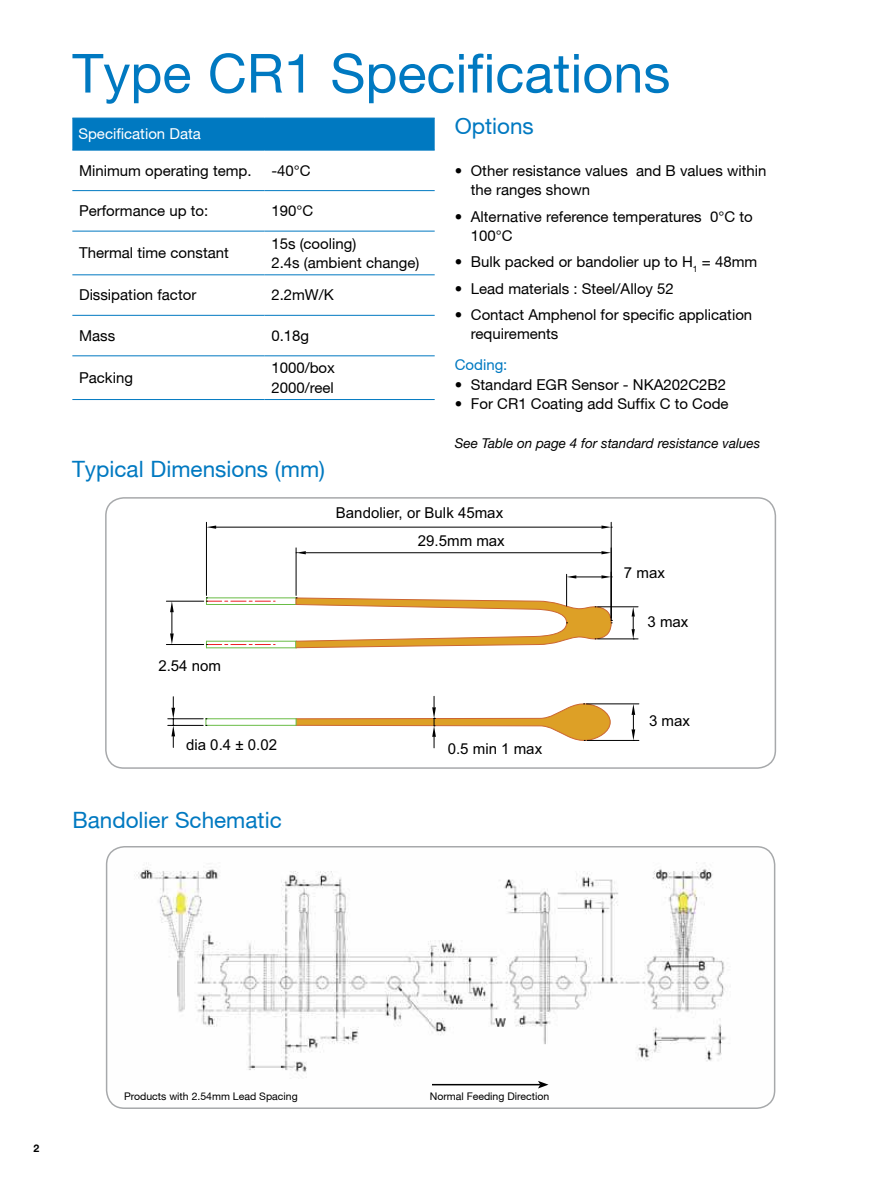
<style>
.page{position:relative;width:891px;height:1188px;background:#fff}
.page>*{position:absolute;margin:0;border:0;box-sizing:border-box;transform-origin:0 0}
.t1{font:54px "Helvetica Neue";color:#0079c1}
.t2{font:22.5px "Helvetica Neue";color:#0079c1}
.t3{font:15px/19.5px "Helvetica Neue";color:#000}
.t4{font:15px "Arial";color:#000}
.t5{font:15px "Helvetica Neue";color:#fff}
.t6{font:15px "Helvetica Neue";color:#0079c1}
.t7{font:italic 13.5px "Helvetica Neue";color:#000}
.t8{font:10.5px "Helvetica Neue";color:#000}
.t9{font:700 10.5px "Helvetica Neue";color:#000}
</style>
<div class="page">
<div style="left:72px;top:119px;width:363px;height:31px;background:#0079c1"></div>
<hr style="left:72px;top:118px;width:193px;height:1px;background:#0079c1">
<hr style="left:265px;top:118px;width:170px;height:1px;background:#0079c1">
<hr style="left:72px;top:150px;width:193px;height:1px;background:#0079c1">
<hr style="left:265px;top:150px;width:170px;height:1px;background:#0079c1">
<hr style="left:72px;top:190px;width:193px;height:1px;background:#0079c1">
<hr style="left:265px;top:190px;width:170px;height:1px;background:#0079c1">
<hr style="left:72px;top:231px;width:193px;height:1px;background:#0079c1">
<hr style="left:265px;top:231px;width:170px;height:1px;background:#0079c1">
<hr style="left:72px;top:274px;width:193px;height:1px;background:#0079c1">
<hr style="left:265px;top:274px;width:170px;height:1px;background:#0079c1">
<hr style="left:72px;top:315px;width:193px;height:1px;background:#0079c1">
<hr style="left:265px;top:315px;width:170px;height:1px;background:#0079c1">
<hr style="left:72px;top:355px;width:193px;height:1px;background:#0079c1">
<hr style="left:265px;top:355px;width:170px;height:1px;background:#0079c1">
<hr style="left:72px;top:399px;width:193px;height:1px;background:#0079c1">
<hr style="left:265px;top:399px;width:170px;height:1px;background:#0079c1">
<img style="left:109px;top:847px;width:666px;height:260px">
<div style="left:106px;top:846px;width:669px;height:263px;border:2px solid #a7a9ab;border-radius:18px"></div>
<hr style="left:432px;top:1084px;width:108px;height:1px;background:#000">
<svg style="left:538px;top:1081px;width:11px;height:8px"></svg>
<hr style="left:206px;top:725px;width:90px;height:1px;background:#69bc45">
<hr style="left:206px;top:719px;width:90px;height:1px;background:#69bc45">
<hr style="left:206px;top:604px;width:90px;height:1px;background:#69bc45">
<hr style="left:206px;top:598px;width:90px;height:1px;background:#69bc45">
<hr style="left:206px;top:648px;width:90px;height:1px;background:#69bc45">
<hr style="left:206px;top:641px;width:90px;height:1px;background:#69bc45">
<hr style="left:598px;top:607px;width:40px;height:1px;background:#000">
<hr style="left:598px;top:639px;width:40px;height:1px;background:#000">
<svg style="left:632px;top:607px;width:3px;height:33px"></svg>
<hr style="left:586px;top:704px;width:53px;height:1px;background:#000">
<hr style="left:587px;top:740px;width:52px;height:1px;background:#000">
<svg style="left:296px;top:696px;width:315px;height:52px"></svg>
<svg style="left:632px;top:704px;width:3px;height:37px"></svg>
<hr style="left:168px;top:719px;width:35px;height:1px;background:#000">
<hr style="left:168px;top:725px;width:35px;height:1px;background:#000">
<svg style="left:171px;top:697px;width:4px;height:50px"></svg>
<hr style="left:296px;top:548px;width:1px;height:47px;background:#000">
<hr style="left:306px;top:552px;width:295px;height:1px;background:#000">
<svg style="left:601px;top:551px;width:10px;height:3px"></svg>
<svg style="left:296px;top:551px;width:10px;height:3px"></svg>
<hr style="left:566px;top:574px;width:1px;height:32px;background:#000">
<svg style="left:567px;top:575px;width:44px;height:4px"></svg>
<hr style="left:166px;top:601px;width:38px;height:1px;background:#000">
<hr style="left:166px;top:644px;width:38px;height:1px;background:#000">
<svg style="left:206px;top:641px;width:69px;height:7px"></svg>
<svg style="left:170px;top:601px;width:4px;height:43px"></svg>
<hr style="left:206px;top:522px;width:1px;height:73px;background:#000">
<hr style="left:611px;top:522px;width:1px;height:96px;background:#000">
<hr style="left:216px;top:527px;width:385px;height:1px;background:#000">
<svg style="left:207px;top:526px;width:9px;height:3px"></svg>
<svg style="left:206px;top:598px;width:69px;height:6px"></svg>
<svg style="left:296px;top:597px;width:316px;height:51px"></svg>
<svg style="left:602px;top:526px;width:10px;height:3px"></svg>
<div style="left:105px;top:497px;width:671px;height:272px;border:2px solid #a7a9ab;border-radius:18px"></div>
<h1 class="t1" style="left:72px;top:41px;width:600px">Type CR1 Specifications</h1>
<p class="t5" style="left:78px;top:125px;width:124px">Speci昀椀cation Data</p>
<p class="t3" style="left:79px;top:160px;width:174px">Minimum operating temp.</p>
<p class="t3" style="left:271px;top:160px;width:41px">-40°C</p>
<p class="t3" style="left:79px;top:201px;width:131px">Performance up to:</p>
<p class="t3" style="left:271px;top:201px;width:43px">190°C</p>
<p class="t3" style="left:79px;top:243px;width:151px">Thermal time constant</p>
<p class="t3" style="left:271px;top:233px;width:150px">15s (cooling)<br>2.4s (ambient change)</p>
<p class="t3" style="left:79px;top:285px;width:119px">Dissipation factor</p>
<p class="t3" style="left:271px;top:285px;width:64px">2.2mW/K</p>
<p class="t3" style="left:79px;top:327px;width:38px">Mass</p>
<p class="t3" style="left:271px;top:326px;width:39px">0.18g</p>
<p class="t3" style="left:79px;top:368px;width:55px">Packing</p>
<p class="t3" style="left:271px;top:358px;width:65px">1000/box<br>2000/reel</p>
<h2 class="t2" style="left:455px;top:118px;width:81px">Options</h2>
<p class="t3" style="left:471px;top:161px;width:297px;text-indent:-16px">• Other resistance values and B values within the ranges shown</p>
<p class="t3" style="left:471px;top:206px;width:283px;text-indent:-16px">• Alternative reference temperatures 0°C to<br>100°C</p>
<p class="t3" style="left:455px;top:252px;width:304px">• Bulk packed or bandolier up to H<sub>1</sub> = 48mm</p>
<p class="t3" style="left:455px;top:278px;width:221px">• Lead materials : Steel/Alloy 52</p>
<p class="t3" style="left:471px;top:305px;width:283px;text-indent:-16px">• Contact Amphenol for speci昀椀c application requirements</p>
<p class="t6" style="left:455px;top:356px;width:54px">Coding:</p>
<p class="t3" style="left:455px;top:375px;width:273px">• Standard EGR Sensor - NKA202C2B2</p>
<p class="t3" style="left:455px;top:394px;width:275px">• For CR1 Coating add Suf昀椀x C to Code</p>
<p class="t7" style="left:455px;top:439px;width:307px">See Table on page 4 for standard resistance values</p>
<h2 class="t2" style="left:72px;top:456px;width:255px">Typical Dimensions (mm)</h2>
<p class="t4" style="left:336px;top:507px;width:169px">Bandolier, or Bulk 45max</p>
<p class="t4" style="left:418px;top:535px;width:88px">29.5mm max</p>
<p class="t4" style="left:158px;top:660px;width:64px">2.54 nom</p>
<p class="t4" style="left:186px;top:739px;width:93px">dia 0.4 ± 0.02</p>
<h2 class="t2" style="left:72px;top:806px;width:211px">Bandolier Schematic</h2>
<p class="t4" style="left:448px;top:743px;width:96px">0.5 min 1 max</p>
<p class="t4" style="left:624px;top:568px;width:42px">7 max</p>
<p class="t4" style="left:647px;top:617px;width:42px">3 max</p>
<p class="t4" style="left:649px;top:715px;width:42px">3 max</p>
<p class="t9" style="left:33px;top:1145px;width:7px">2</p>
<p class="t8" style="left:124px;top:1090px;width:175px">Products with 2.54mm Lead Spacing</p>
<p class="t8" style="left:430px;top:1090px;width:121px">Normal Feeding Direction</p>
</div>
